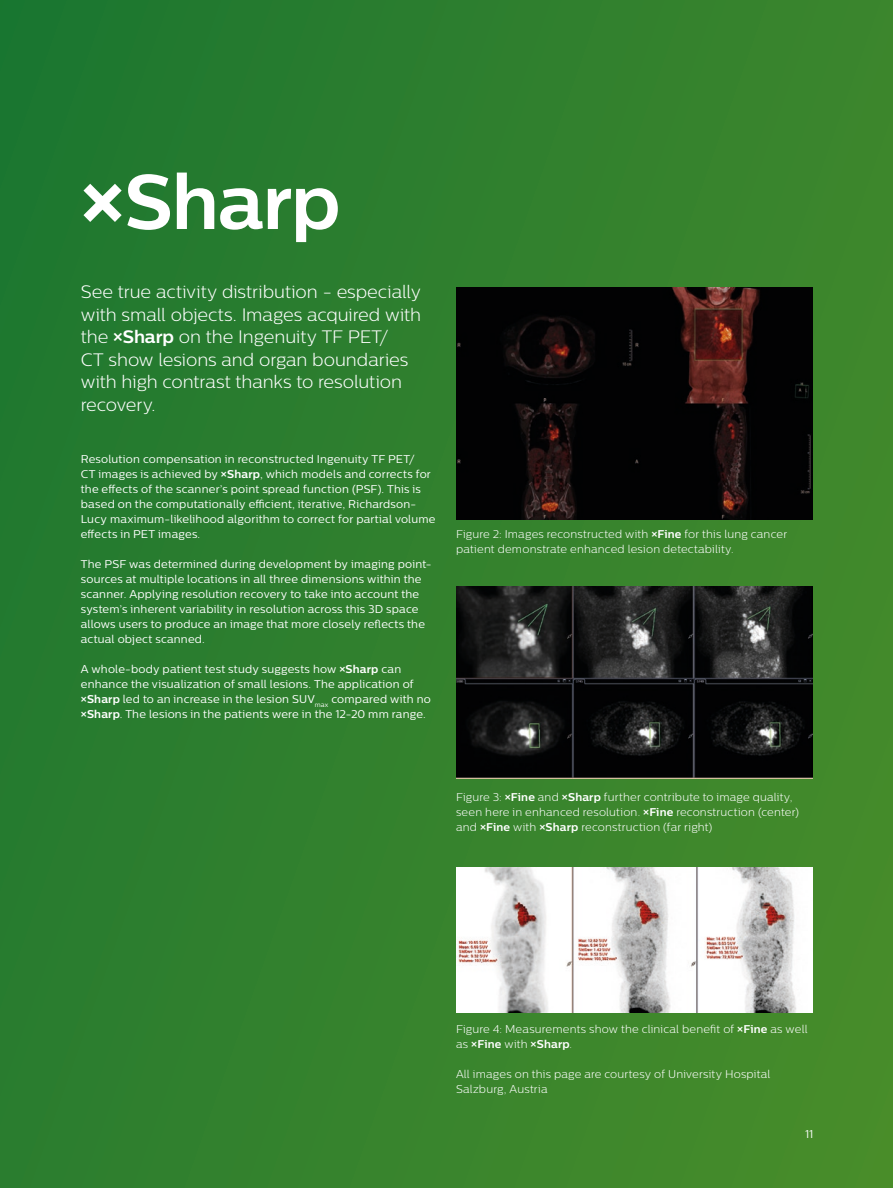
<style>
.page{position:relative;width:893px;height:1188px;background:#fff}
.page>*{position:absolute;margin:0;border:0;box-sizing:border-box;transform-origin:0 0}
.t1{font:700 77.1px "Centrale Sans";letter-spacing:-.015em;color:#fff}
.t2{font:300 18px/22.5px "Centrale Sans";letter-spacing:-.005em;color:#fff}
.t3{font:11.25px/15px "Centrale Sans";letter-spacing:.015em;color:#fff}
.t4{font:300 11.25px/15px "Centrale Sans";letter-spacing:.015em;color:#fff}
.s1{font-family:"Centrale Sans X Bold";font-weight:400}
.s2{font-weight:700}
</style>
<div class="page">
<div style="left:0;top:0;width:893px;height:1188px;background:linear-gradient(to right,#237930,#43892c)"></div>
<img style="left:456px;top:287px;width:356px;height:232px">
<img style="left:456px;top:587px;width:356px;height:191px">
<img style="left:456px;top:868px;width:356px;height:144px">
<h1 class="t1" style="left:81px;top:155px;width:261px"><span class="s1">×</span>Sharp</h1>
<h2 class="t2" style="left:81px;top:281px;width:342px">See true activity distribution - especially with small objects. Images acquired with the <span class="s2">×Sharp</span> on the Ingenuity TF PET/<br>CT show lesions and organ boundaries with high contrast thanks to resolution recovery.</h2>
<p class="t3" style="left:81px;top:452px;width:356px">Resolution compensation in reconstructed Ingenuity TF PET/<br>CT images is achieved by <span class="s2">×Sharp</span>, which models and corrects for the effects of the scanner’s point spread function (PSF). This is based on the computationally efficient, iterative, Richardson-Lucy maximum-likelihood algorithm to correct for partial volume effects in PET images.</p>
<p class="t3" style="left:81px;top:557px;width:352px">The PSF was determined during development by imaging point&shy;sources at multiple locations in all three dimensions within the scanner. Applying resolution recovery to take into account the system’s inherent variability in resolution across this 3D space allows users to produce an image that more closely reflects the actual object scanned.</p>
<p class="t3" style="left:81px;top:662px;width:352px">A whole-body patient test study suggests how <span class="s2">×Sharp</span> can enhance the visualization of small lesions. The application of <span class="s2">×Sharp</span> led to an increase in the lesion SUV<sub>max</sub> compared with no <span class="s2">×Sharp</span>. The lesions in the patients were in the 12-20 mm range.</p>
<p class="t4" style="left:456px;top:527px;width:333px">Figure 2: Images reconstructed with <span class="s2">×Fine</span> for this lung cancer patient demonstrate enhanced lesion detectability.</p>
<p class="t4" style="left:456px;top:789px;width:344px">Figure 3: <span class="s2">×Fine</span> and <span class="s2">×Sharp</span> further contribute to image quality, seen here in enhanced resolution. <span class="s2">×Fine</span> reconstruction (center) and <span class="s2">×Fine</span> with <span class="s2">×Sharp</span> reconstruction (far right)</p>
<p class="t4" style="left:456px;top:1022px;width:353px">Figure 4: Measurements show the clinical benefit of <span class="s2">×Fine</span> as well as <span class="s2">×Fine</span> with <span class="s2">×Sharp</span>.</p>
<p class="t4" style="left:456px;top:1067px;width:316px">All images on this page are courtesy of University Hospital<br>Salzburg, Austria</p>
<p class="t3" style="left:805px;top:1127px;width:10px">11</p>
</div>
